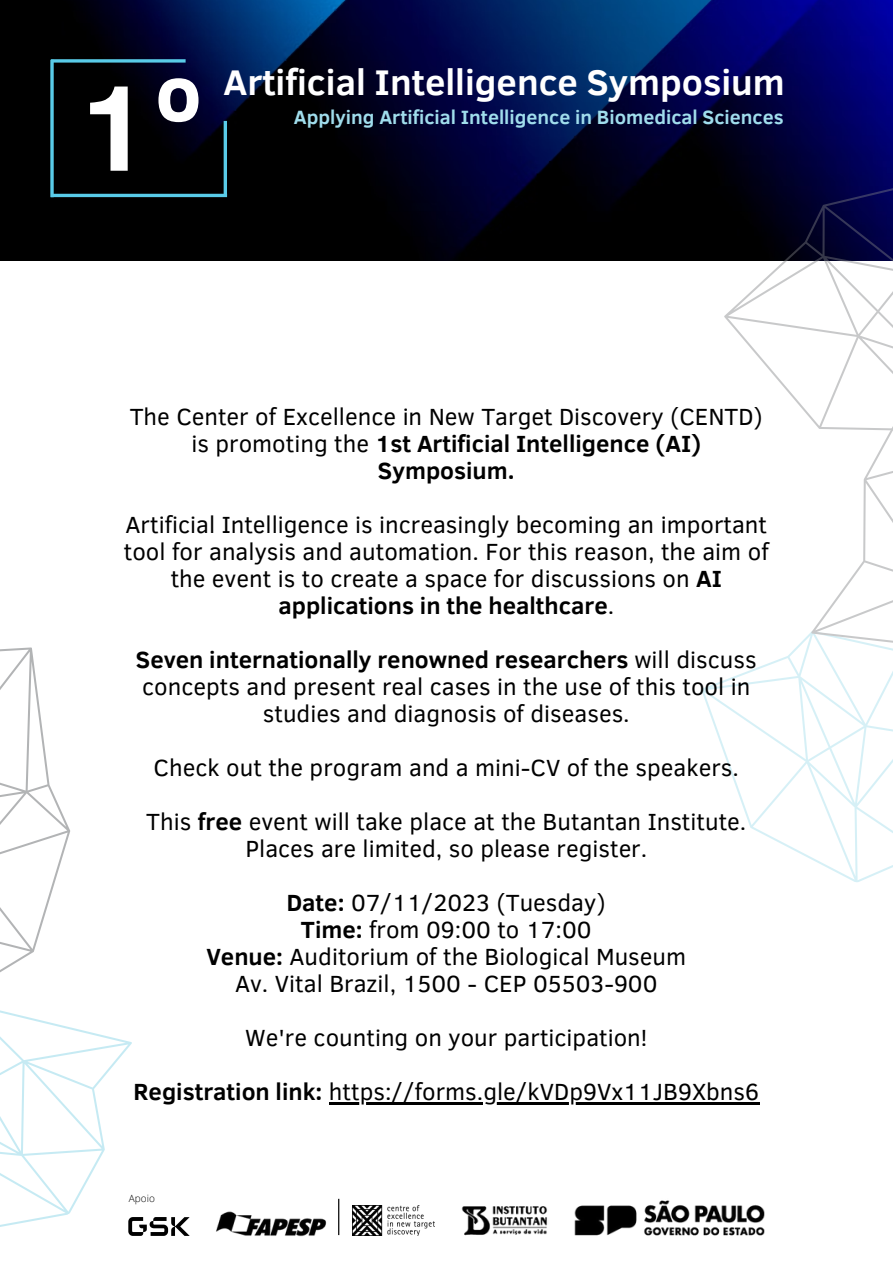
<style>
.page{position:relative;width:893px;height:1264px;background:#fff}
.page>*{position:absolute;margin:0;border:0;box-sizing:border-box;transform-origin:0 0}
.t1{font:700 124.5px "Clear Sans";color:#fff}
.t2{font:700 36.6px "Clear Sans";color:#fff}
.t3{font:24px/27px "Clear Sans";color:#000;text-align:center}
.t4{font:700 19.65px "Clear Sans";color:#a0ddec}
.t5{font:300 10.05px "Open Sans";color:#000}
.s1{font-weight:700}
</style>
<div class="page">
<img style="left:0;top:0;width:892px;height:260px">
<img style="left:216px;top:1211px;width:111px;height:26px">
<img style="left:352px;top:1205px;width:83px;height:30px">
<img style="left:461px;top:1200px;width:304px;height:36px">
<hr style="left:338px;top:1198px;width:1px;height:36px;background:#000">
<svg style="left:701px;top:632px;width:191px;height:250px"></svg>
<svg style="left:713px;top:160px;width:179px;height:259px"></svg>
<svg style="left:811px;top:305px;width:81px;height:366px"></svg>
<svg style="left:51px;top:59px;width:134px;height:4px"></svg>
<svg style="left:50px;top:60px;width:4px;height:137px"></svg>
<hr style="left:51px;top:194px;width:176px;height:3px;background:#59cbe8">
<hr style="left:224px;top:121px;width:3px;height:74px;background:#59cbe8">
<hr style="left:329px;top:1102px;width:430px;height:2px;background:#000">
<svg style="left:0;top:1045px;width:190px;height:191px"></svg>
<svg style="left:0;top:647px;width:132px;height:398px"></svg>
<p class="t1" style="left:75px;top:37px;width:131px">1º</p>
<p class="t2" style="left:223px;top:56px;width:562px">Artificial Intelligence Symposium</p>
<p class="t4" style="left:294px;top:103px;width:491px">Applying Artificial Intelligence in Biomedical Sciences</p>
<p class="t3" style="left:130px;top:402px;width:634px">The Center of Excellence in New Target Discovery (CENTD) is promoting the <span class="s1">1st Artificial Intelligence (AI)<br>Symposium.</span></p>
<p class="t3" style="left:124px;top:510px;width:646px">Artificial Intelligence is increasingly becoming an important tool for analysis and automation. For this reason, the aim of the event is to create a space for discussions on <span class="s1">AI applications in the healthcare</span>.</p>
<p class="t3" style="left:136px;top:645px;width:622px"><span class="s1">Seven internationally renowned researchers</span> will discuss concepts and present real cases in the use of this tool in studies and diagnosis of diseases.</p>
<p class="t3" style="left:153px;top:753px;width:587px">Check out the program and a mini-CV of the speakers.</p>
<p class="t3" style="left:146px;top:806px;width:601px">This <span class="s1">free</span> event will take place at the Butantan Institute.<br>Places are limited, so please register.</p>
<p class="t3" style="left:287px;top:887px;width:320px"><span class="s1">Date:</span> 07/11/2023 (Tuesday)</p>
<p class="t3" style="left:301px;top:914px;width:292px"><span class="s1">Time:</span> from 09:00 to 17:00</p>
<p class="t3" style="left:206px;top:941px;width:481px"><span class="s1">Venue:</span> Auditorium of the Biological Museum</p>
<p class="t3" style="left:235px;top:968px;width:424px">Av. Vital Brazil, 1500 - CEP 05503-900</p>
<p class="t3" style="left:245px;top:1022px;width:403px">We're counting on your participation!</p>
<p class="t3" style="left:134px;top:1076px;width:627px"><span class="s1">Registration link:</span> https://forms.gle/kVDp9Vx11JB9Xbns6</p>
<p class="t5" style="left:129px;top:1191px;width:27px">Apoio</p>
</div>
